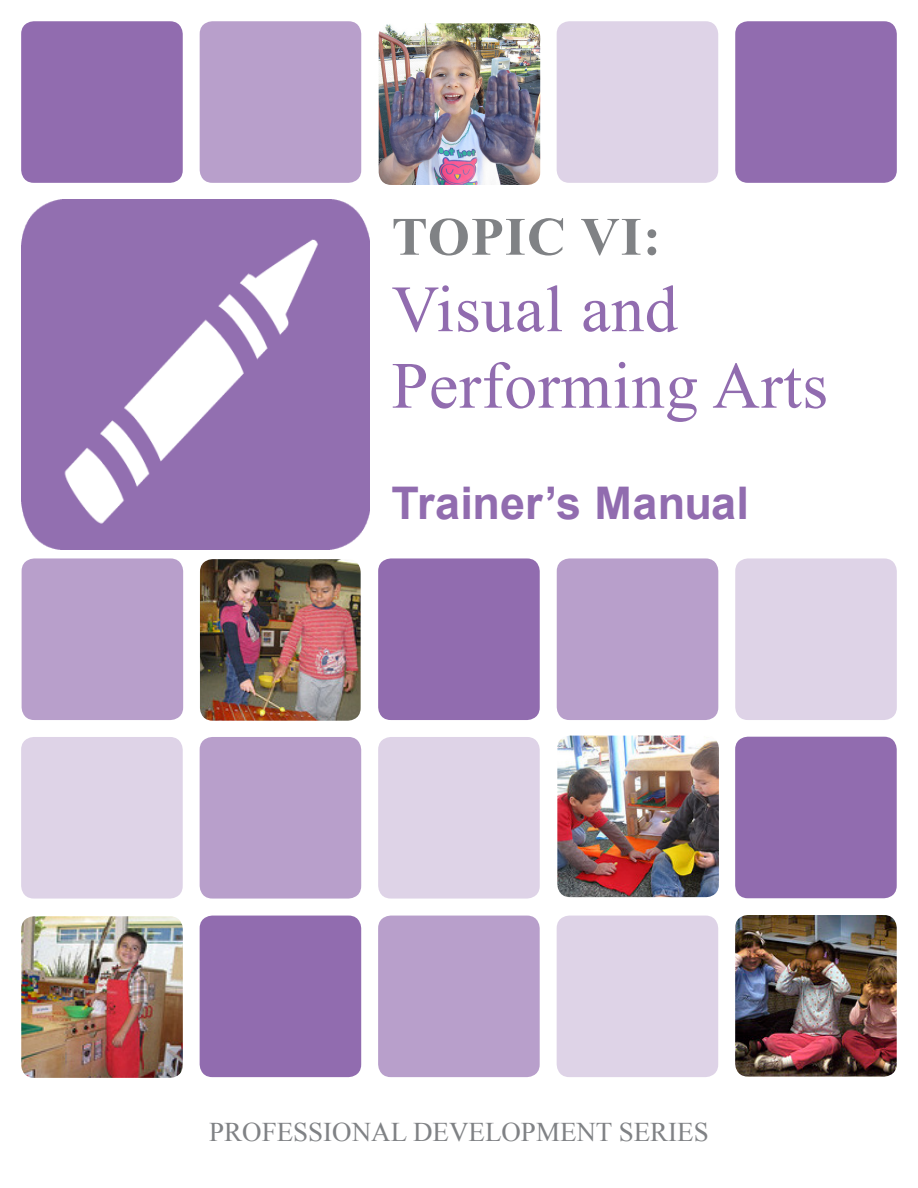
<style>
.page{position:relative;width:918px;height:1188px;background:#fff}
.page>*{position:absolute;margin:0;border:0;box-sizing:border-box;transform-origin:0 0}
.t1{font:66px "Times New Roman";letter-spacing:.01em;color:#916caf}
.t2{font:700 54px "Times New Roman";letter-spacing:.02em;color:#808285}
.t3{font:700 45px "Arial";color:#916caf}
.t4{font:27px "Times New Roman";color:#808285}
</style>
<div class="page">
<div style="left:378px;top:916px;width:162px;height:161px;background:#b89fcb;border-radius:13px"></div>
<div style="left:557px;top:916px;width:161px;height:161px;background:#ded3e7;border-radius:13px"></div>
<div style="left:735px;top:737px;width:162px;height:161px;background:#916caf;border-radius:13px"></div>
<div style="left:378px;top:558px;width:162px;height:162px;background:#916caf;border-radius:13px"></div>
<div style="left:200px;top:916px;width:161px;height:161px;background:#916caf;border-radius:13px"></div>
<div style="left:22px;top:558px;width:161px;height:162px;background:#b89fcb;border-radius:13px"></div>
<div style="left:557px;top:558px;width:161px;height:162px;background:#b89fcb;border-radius:13px"></div>
<div style="left:735px;top:558px;width:162px;height:162px;background:#ded3e7;border-radius:13px"></div>
<div style="left:557px;top:21px;width:161px;height:162px;background:#ded3e7;border-radius:13px"></div>
<div style="left:735px;top:21px;width:162px;height:162px;background:#916caf;border-radius:13px"></div>
<div style="left:21px;top:21px;width:162px;height:162px;background:#916caf;border-radius:13px"></div>
<div style="left:200px;top:21px;width:161px;height:162px;background:#b89fcb;border-radius:13px"></div>
<div style="left:200px;top:737px;width:161px;height:162px;background:#b89fcb;border-radius:13px"></div>
<div style="left:378px;top:737px;width:162px;height:162px;background:#ded3e7;border-radius:13px"></div>
<div style="left:21px;top:737px;width:162px;height:162px;background:#ded3e7;border-radius:13px"></div>
<img style="left:735px;top:915px;width:162px;height:162px">
<img style="left:379px;top:23px;width:161px;height:162px">
<img style="left:200px;top:559px;width:161px;height:162px">
<img style="left:21px;top:916px;width:162px;height:162px">
<img style="left:557px;top:736px;width:162px;height:161px">
<img style="left:21px;top:200px;width:349px;height:349px">
<p class="t2" style="left:392px;top:199px;width:271px">TOPIC VI:</p>
<p class="t1" style="left:392px;top:265px;width:288px">Visual and</p>
<p class="t1" style="left:392px;top:341px;width:438px">Performing Arts</p>
<p class="t3" style="left:392px;top:473px;width:359px">Trainer’s Manual</p>
<p class="t4" style="left:209px;top:1114px;width:501px">PROFESSIONAL DEVELOPMENT SERIES</p>
</div>
